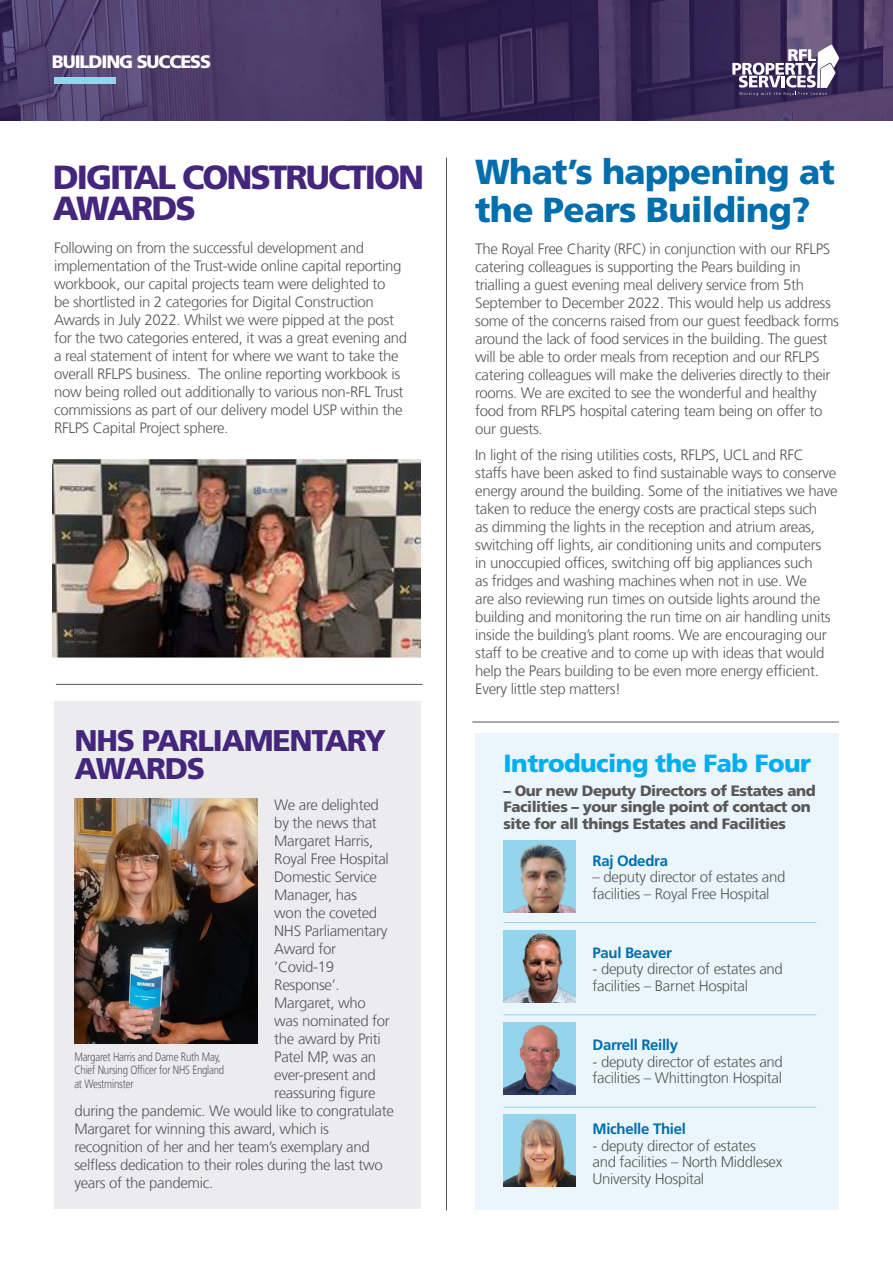
<style>
.page{position:relative;width:893px;height:1263px;background:#fff}
.page>*{position:absolute;margin:0;border:0;box-sizing:border-box;transform-origin:0 0}
.t1{font:900 34.8px/38.2px "Frutiger LT Com";letter-spacing:-.02em;color:#006ead}
.t2{font:900 33.45px/30.9px "Frutiger LT Com";letter-spacing:-.06em;color:#45267d}
.t3{font:900 29.85px/27.6px "Frutiger LT Com";letter-spacing:-.04em;color:#45267d}
.t4{font:900 24.9px "Frutiger LT Com";letter-spacing:-.02em;color:#00aeef}
.t5{font:900 18px "Frutiger LT Com";letter-spacing:-.06em;color:#fff}
.t6{font:300 15px/18px "Frutiger LT Com";letter-spacing:-.02em;color:#57585a}
.t7{font:900 15px/16.5px "Frutiger LT Com";letter-spacing:-.03em;color:#575757}
.t8{font:700 15px "Frutiger LT Com";letter-spacing:-.02em;color:#006ead}
.t9{font:300 12px/13.5px "Frutiger LT Com";letter-spacing:-.02em;color:#57585a;scale:.8 1}
</style>
<div class="page">
<div style="left:54px;top:702px;width:367px;height:507px;background:#ececee"></div>
<img style="left:53px;top:460px;width:368px;height:197px">
<img style="left:0;top:0;width:893px;height:121px">
<div style="left:54px;top:77px;width:62px;height:6px;background:#94d4ed"></div>
<hr style="left:446px;top:158px;width:1px;height:1052px;background:#575757">
<hr style="left:472px;top:722px;width:367px;height:1px;background:#575757">
<hr style="left:56px;top:684px;width:366px;height:1px;background:#575757">
<img style="left:74px;top:798px;width:183px;height:246px">
<div style="left:475px;top:733px;width:364px;height:477px;background:#eaf6fb"></div>
<hr style="left:503px;top:922px;width:313px;height:1px;background:#94d4ed">
<hr style="left:503px;top:1014px;width:313px;height:1px;background:#94d4ed">
<hr style="left:503px;top:1107px;width:313px;height:1px;background:#94d4ed">
<img style="left:503px;top:840px;width:73px;height:72px">
<img style="left:503px;top:930px;width:73px;height:72px">
<img style="left:503px;top:1022px;width:73px;height:73px">
<img style="left:503px;top:1115px;width:73px;height:72px">
<svg style="left:732px;top:45px;width:107px;height:51px"></svg>
<p class="t5" style="left:52px;top:50px;width:161px">BUILDING SUCCESS</p>
<p class="t2" style="left:53px;top:162px;width:373px">DIGITAL CONSTRUCTION<br>AWARDS</p>
<p class="t6" style="left:54px;top:239px;width:355px">Following on from the successful development and implementation of the Trust-wide online capital reporting workbook, our capital projects team were delighted to<br>be shortlisted in 2 categories for Digital Construction Awards in July 2022. Whilst we were pipped at the post for the two categories entered, it was a great evening and a real statement of intent for where we want to take the overall RFLPS business. The online reporting workbook is now being rolled out additionally to various non-RFL Trust commissions as part of our delivery model USP within the RFLPS Capital Project sphere.</p>
<p class="t3" style="left:74px;top:727px;width:313px">NHS PARLIAMENTARY<br>AWARDS</p>
<p class="t6" style="left:274px;top:795px;width:106px">We are delighted</p>
<p class="t6" style="left:274px;top:813px;width:104px">by the news that</p>
<p class="t6" style="left:274px;top:831px;width:100px">Margaret Harris,</p>
<p class="t6" style="left:274px;top:849px;width:116px">Royal Free Hospital</p>
<p class="t6" style="left:274px;top:867px;width:104px">Domestic Service</p>
<p class="t6" style="left:274px;top:885px;width:84px">Manager, has</p>
<p class="t6" style="left:274px;top:903px;width:104px">won the coveted</p>
<p class="t6" style="left:274px;top:921px;width:115px">NHS Parliamentary</p>
<p class="t6" style="left:274px;top:939px;width:63px">Award for</p>
<p class="t6" style="left:274px;top:957px;width:61px">‘Covid-19</p>
<p class="t6" style="left:274px;top:975px;width:67px">Response’.</p>
<p class="t6" style="left:274px;top:993px;width:93px">Margaret, who</p>
<p class="t6" style="left:274px;top:1011px;width:117px">was nominated for</p>
<p class="t6" style="left:274px;top:1029px;width:108px">the award by Priti</p>
<p class="t6" style="left:274px;top:1047px;width:103px">Patel MP, was an</p>
<p class="t6" style="left:274px;top:1065px;width:103px">ever-present and</p>
<p class="t6" style="left:274px;top:1083px;width:103px">reassuring figure</p>
<p class="t6" style="left:74px;top:1101px;width:321px">during the pandemic. We would like to congratulate</p>
<p class="t6" style="left:74px;top:1119px;width:256px">Margaret for winning this award, which is</p>
<p class="t6" style="left:74px;top:1137px;width:297px">recognition of her and her team’s exemplary and</p>
<p class="t6" style="left:74px;top:1155px;width:310px">selfless dedication to their roles during the last two</p>
<p class="t6" style="left:74px;top:1173px;width:140px">years of the pandemic.</p>
<p class="t9" style="left:74px;top:1050px;width:189px">Margaret Harris and Dame Ruth May,<br>Chief Nursing Officer for NHS England at Westminster</p>
<p class="t1" style="left:475px;top:152px;width:361px">What’s happening at the Pears Building?</p>
<p class="t6" style="left:475px;top:240px;width:365px">The Royal Free Charity (RFC) in conjunction with our RFLPS catering colleagues is supporting the Pears building in trialling a guest evening meal delivery service from 5th September to December 2022. This would help us address some of the concerns raised from our guest feedback forms around the lack of food services in the building. The guest will be able to order meals from reception and our RFLPS catering colleagues will make the deliveries directly to their rooms. We are excited to see the wonderful and healthy food from RFLPS hospital catering team being on offer to our guests.</p>
<p class="t6" style="left:475px;top:446px;width:364px">In light of the rising utilities costs, RFLPS, UCL and RFC staffs have been asked to find sustainable ways to conserve energy around the building. Some of the initiatives we have taken to reduce the energy costs are practical steps such<br>as dimming the lights in the reception and atrium areas, switching off lights, air conditioning units and computers<br>in unoccupied offices, switching off big appliances such<br>as fridges and washing machines when not in use. We<br>are also reviewing run times on outside lights around the building and monitoring the run time on air handling units inside the building’s plant rooms. We are encouraging our staff to be creative and to come up with ideas that would help the Pears building to be even more energy efficient.<br>Every little step matters!</p>
<p class="t4" style="left:503px;top:748px;width:309px">Introducing the Fab Four</p>
<p class="t7" style="left:503px;top:782px;width:314px">– Our new Deputy Directors of Estates and<br>Facilities – your single point of contact on site for all things Estates and Facilities</p>
<p class="t8" style="left:593px;top:851px;width:77px">Raj Odedra</p>
<p class="t6" style="left:593px;top:869px;width:194px;line-height:16.5px">– deputy director of estates and facilities – Royal Free Hospital</p>
<p class="t8" style="left:593px;top:944px;width:81px">Paul Beaver</p>
<p class="t6" style="left:593px;top:961px;width:192px;line-height:16.5px">- deputy director of estates and facilities – Barnet Hospital</p>
<p class="t8" style="left:593px;top:1036px;width:87px">Darrell Reilly</p>
<p class="t6" style="left:593px;top:1053px;width:192px;line-height:16.5px">- deputy director of estates and facilities – Whittington Hospital</p>
<p class="t8" style="left:593px;top:1120px;width:95px">Michelle Thiel</p>
<p class="t6" style="left:593px;top:1137px;width:191px;line-height:16.5px">- deputy director of estates and facilities – North Middlesex<br>University Hospital</p>
</div>
